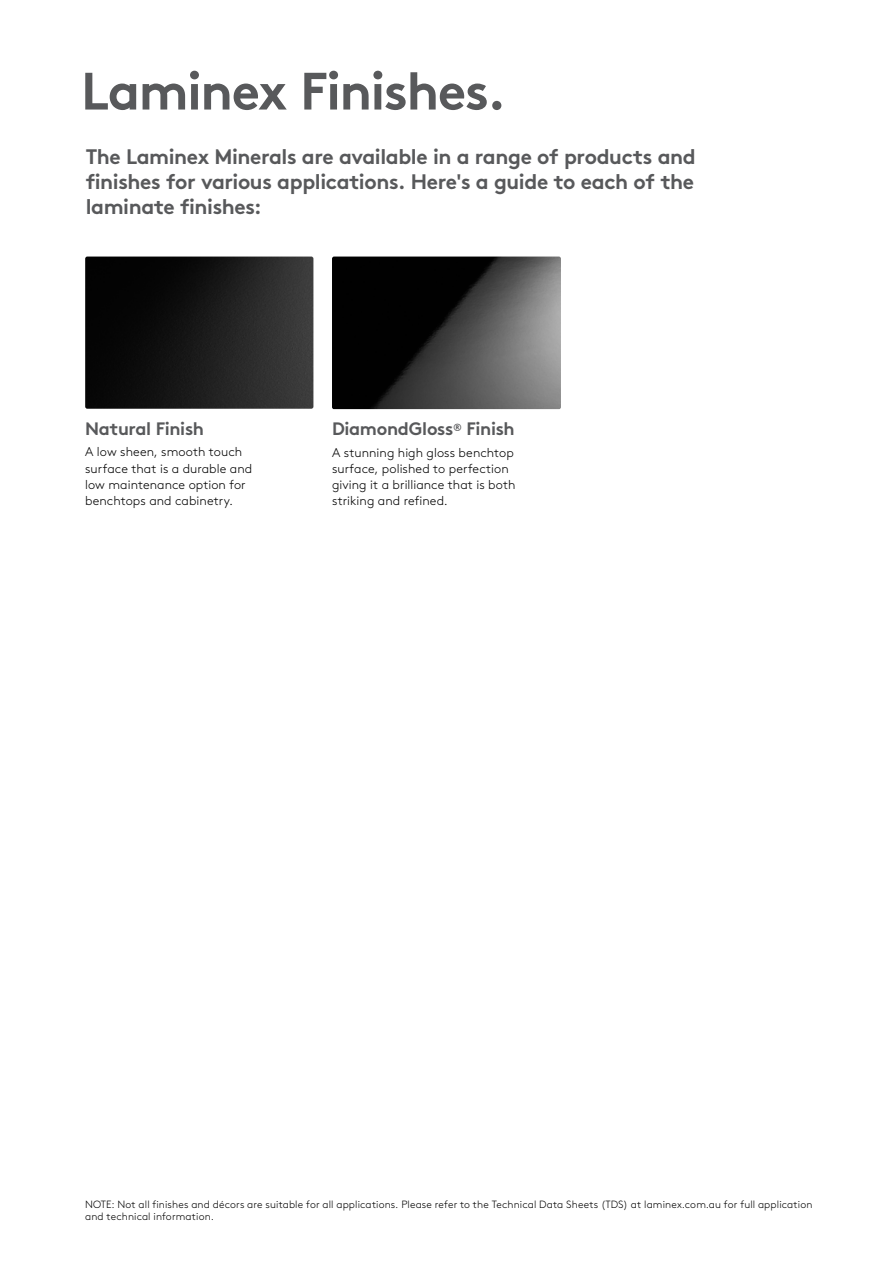
<style>
.page{position:relative;width:893px;height:1263px;background:#fff}
.page>*{position:absolute;margin:0;border:0;box-sizing:border-box;transform-origin:0 0}
.t1{font:700 52.5px "Brown Std";letter-spacing:-.025em;color:#58595b}
.t2{font:700 21px/25.2px "Brown Std";letter-spacing:-.02em;color:#58595b;text-align:justify}
.t3{font:700 18px "Brown Std";letter-spacing:-.02em;color:#58595b}
.t4{font:300 12.75px/16.2px "Brown Std";letter-spacing:.005em;color:#000}
.t5{font:300 10.5px/12.6px "Brown Std";letter-spacing:.01em;color:#000}
</style>
<div class="page">
<img style="left:332px;top:257px;width:229px;height:152px">
<img style="left:85px;top:257px;width:228px;height:152px">
<h1 class="t1" style="left:81px;top:59px;width:427px">Laminex Finishes.</h1>
<h2 class="t2" style="left:86px;top:144px;width:612px">The Laminex Minerals are available in a range of products and finishes for various applications. Here's a guide to each of the laminate finishes:</h2>
<h3 class="t3" style="left:85px;top:417px;width:120px">Natural Finish</h3>
<p class="t4" style="left:85px;top:444px;width:169px">A low sheen, smooth touch surface that is a durable and low maintenance option for benchtops and cabinetry.</p>
<h3 class="t3" style="left:332px;top:418px;width:184px">DiamondGloss<sup>®</sup> Finish</h3>
<p class="t4" style="left:332px;top:445px;width:185px">A stunning high gloss benchtop surface, polished to perfection giving it a brilliance that is both striking and refined.</p>
<p class="t5" style="left:85px;top:1198px;width:729px">NOTE: Not all finishes and décors are suitable for all applications. Please refer to the Technical Data Sheets (TDS) at laminex.com.au for full application and technical information.</p>
</div>
